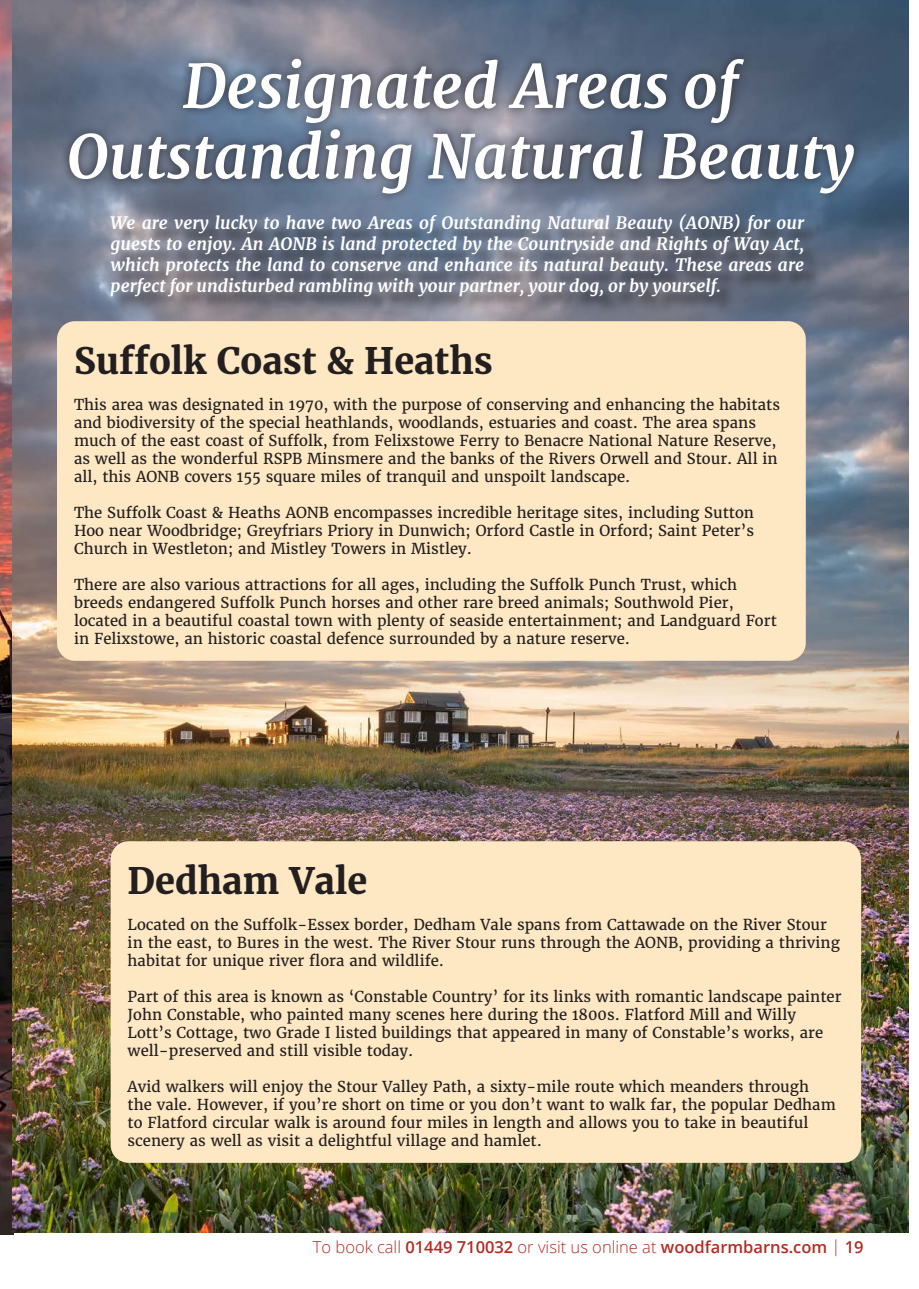
<style>
.page{position:relative;width:919px;height:1289px;background:#fff}
.page>*{position:absolute;margin:0;border:0;box-sizing:border-box;transform-origin:0 0}
.t1{font:italic 700 60px "Merriweather";color:#fff}
.t2{font:700 36px "Merriweather";color:#231f20}
.t3{font:italic 700 17.25px/20.7px "Merriweather";color:#fff;text-align:justify}
.t4{font:600 16.5px "Open Sans";color:#b52c24}
.t5{font:15px/18px "Merriweather";color:#231f20}
.s1{font-weight:300}
</style>
<div class="page">
<img style="left:0;top:0;width:14px;height:1234px">
<img style="left:13px;top:0;width:895px;height:1232px">
<div style="left:60px;top:49px;width:803px;height:154px;background:#231f20;opacity:.75"></div>
<div style="left:114px;top:217px;width:708px;height:97px;background:#231f20;opacity:.75"></div>
<div style="left:57px;top:321px;width:748px;height:339px;background:#fee7c3;border-radius:18px"></div>
<div style="left:111px;top:841px;width:750px;height:321px;background:#fee7c3;border-radius:18px"></div>
<p class="t1" style="left:183px;top:46px;width:556px">Designated Areas of</p>
<p class="t1" style="left:67px;top:116px;width:788px">Outstanding Natural Beauty</p>
<p class="t3" style="left:111px;top:212px;width:695px">We are very lucky to have two Areas of Outstanding Natural Beauty (AONB) for our guests to enjoy. An AONB is land protected by the Countryside and Rights of Way Act, which protects the land to conserve and enhance its natural beauty. These areas are perfect for undisturbed rambling with your partner, your dog, or by yourself.</p>
<p class="t2" style="left:74px;top:336px;width:420px">Suffolk Coast &amp; Heaths</p>
<p class="t5" style="left:74px;top:395px;width:707px">This area was designated in 1970, with the purpose of conserving and enhancing the habitats and biodiversity of the special heathlands, woodlands, estuaries and coast. The area spans much of the east coast of Suffolk, from Felixstowe Ferry to Benacre National Nature Reserve, as well as the wonderful RSPB Minsmere and the banks of the Rivers Orwell and Stour. All in all, this AONB covers 155 square miles of tranquil and unspoilt landscape.</p>
<p class="t5" style="left:74px;top:503px;width:681px;text-align:justify">The Suffolk Coast &amp; Heaths AONB encompasses incredible heritage sites, including Sutton Hoo near Woodbridge; Greyfriars Priory in Dunwich; Orford Castle in Orford; Saint Peter’s Church in Westleton; and Mistley Towers in Mistley.</p>
<p class="t5" style="left:74px;top:575px;width:704px">There are also various attractions for all ages, including the Suffolk Punch Trust, which breeds endangered Suffolk Punch horses and other rare breed animals; Southwold Pier, located in a beautiful coastal town with plenty of seaside entertainment; and Landguard Fort in Felixstowe, an historic coastal defence surrounded by a nature reserve.</p>
<p class="t2" style="left:128px;top:856px;width:241px">Dedham Vale</p>
<p class="t5" style="left:128px;top:915px;width:713px">Located on the Suffolk-Essex border, Dedham Vale spans from Cattawade on the River Stour in the east, to Bures in the west. The River Stour runs through the AONB, providing a thriving habitat for unique river flora and wildlife.</p>
<p class="t5" style="left:128px;top:987px;width:715px">Part of this area is known as ‘Constable Country’ for its links with romantic landscape painter John Constable, who painted many scenes here during the 1800s. Flatford Mill and Willy Lott’s Cottage, two Grade I listed buildings that appeared in many of Constable’s works, are well-preserved and still visible today.</p>
<p class="t5" style="left:128px;top:1077px;width:709px">Avid walkers will enjoy the Stour Valley Path, a sixty-mile route which meanders through the vale. However, if you’re short on time or you don’t want to walk far, the popular Dedham to Flatford circular walk is around four miles in length and allows you to take in beautiful scenery as well as visit a delightful village and hamlet.</p>
<p class="t4" style="left:313px;top:1235px;width:552px"><span class="s1">To book call</span> 01449 710032 <span class="s1">or visit us online at</span> woodfarmbarns.com <span class="s1">|</span> 19</p>
</div>
